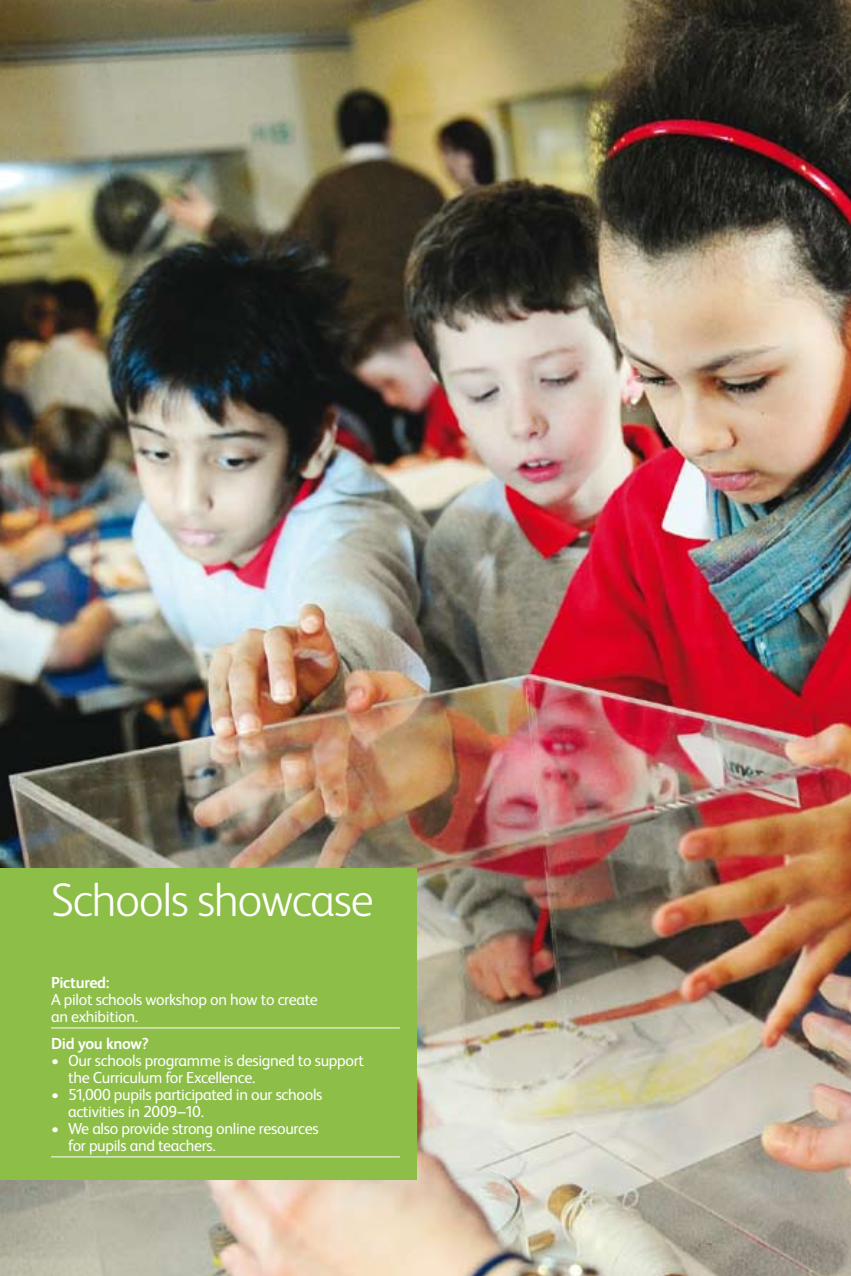
<style>
.page{position:relative;width:851px;height:1276px;background:#fff}
.page>*{position:absolute;margin:0;border:0;box-sizing:border-box;transform-origin:0 0}
.t1{font:300 47px "FS Albert";letter-spacing:-.02em;color:#fff}
.t2{font:16px/17px "FS Albert";letter-spacing:-.02em;color:#fff}
.t3{font:700 16px "FS Albert";letter-spacing:-.02em;color:#fff}
</style>
<div class="page">
<img style="left:0;top:0;width:850px;height:1276px">
<div style="left:0;top:867px;width:417px;height:312px;background:#8dbe48"></div>
<hr style="left:51px;top:1027px;width:349px;height:1px;background:#fff">
<hr style="left:51px;top:1156px;width:349px;height:1px;background:#fff">
<h1 class="t1" style="left:51px;top:873px;width:324px">Schools showcase</h1>
<p class="t3" style="left:51px;top:973px;width:60px">Pictured:</p>
<p class="t2" style="left:51px;top:990px;width:268px">A pilot schools workshop on how to create an exhibition.</p>
<p class="t3" style="left:51px;top:1034px;width:99px">Did you know?</p>
<p class="t2" style="left:68px;top:1051px;width:297px;text-indent:-17px">• Our schools programme is designed to support the Curriculum for Excellence.</p>
<p class="t2" style="left:68px;top:1085px;width:256px;text-indent:-17px">• 51,000 pupils participated in our schools activities in 2009–10.</p>
<p class="t2" style="left:68px;top:1119px;width:252px;text-indent:-17px">• We also provide strong online resources for pupils and teachers.</p>
</div>
